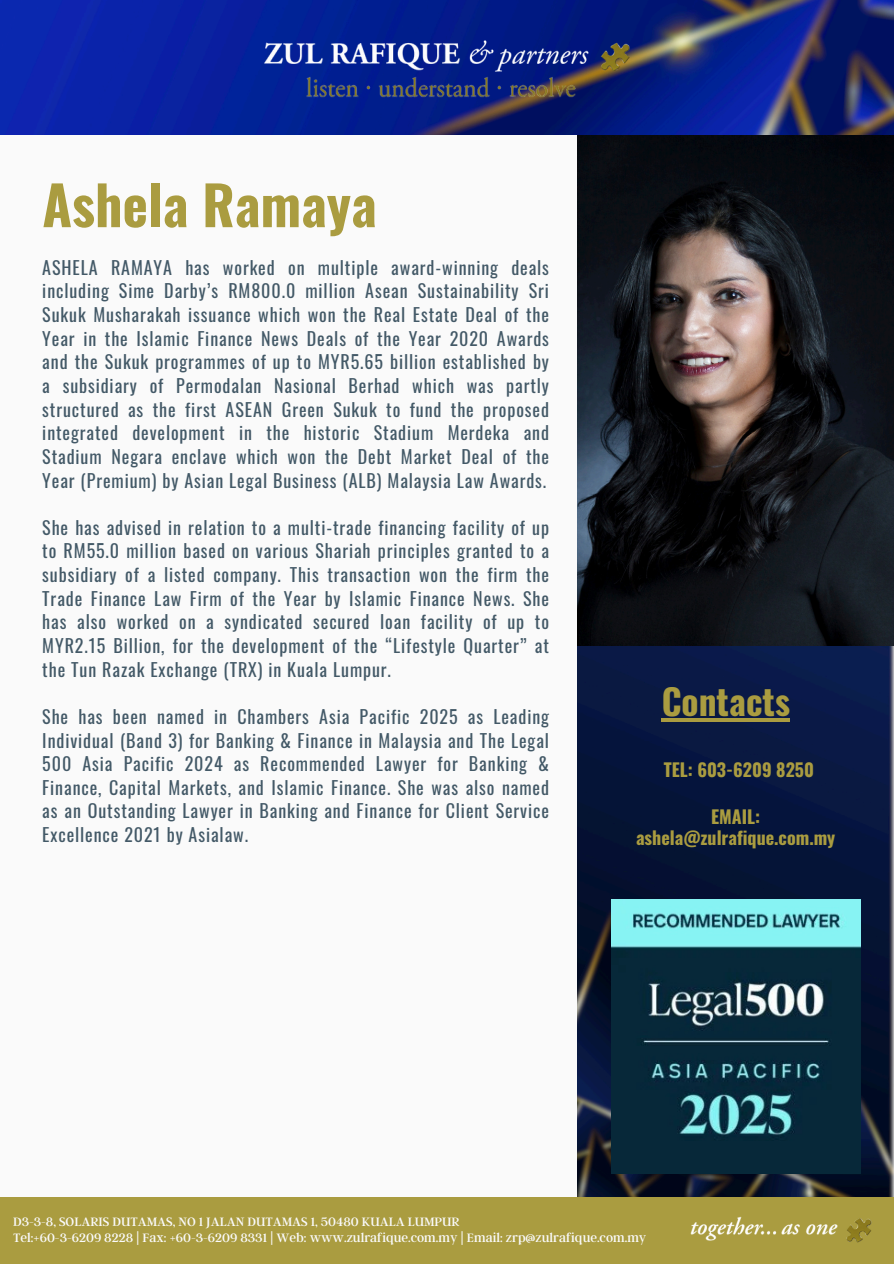
<style>
.page{position:relative;width:894px;height:1264px;background:#fff}
.page>*{position:absolute;margin:0;border:0;box-sizing:border-box;transform-origin:0 0}
.t1{font:700 54px "Oswald";color:#aa9c40}
.t2{font:700 35.4px "Oswald";color:#aa9c40}
.t3{font:18px/23.7px "Oswald";letter-spacing:.05em;color:#435967;text-align:justify}
.t4{font:700 18px/21.3px "Oswald";color:#aa9c40;text-align:center}
.t5{font:13.5px "Argent CF";color:#fafafa}
</style>
<div class="page">
<div style="left:0;top:0;width:893px;height:1263px;background:#fafafa"></div>
<img style="left:577px;top:134px;width:316px;height:512px">
<img style="left:0;top:0;width:893px;height:134px">
<img style="left:257px;top:24px;width:379px;height:58px">
<img style="left:577px;top:646px;width:316px;height:551px">
<img style="left:304px;top:70px;width:273px;height:39px">
<div style="left:0;top:1197px;width:893px;height:66px;background:#aa9c40"></div>
<img style="left:690px;top:1216px;width:182px;height:27px">
<img style="left:610px;top:899px;width:250px;height:274px">
<hr style="left:661px;top:718px;width:128px;height:3px;background:#aa9c40">
<p class="t1" style="left:42px;top:163px;width:336px">Ashela Ramaya</p>
<p class="t3" style="left:42px;top:255px;width:508px">ASHELA RAMAYA has worked on multiple award-winning deals including Sime Darby’s RM800.0 million Asean Sustainability Sri Sukuk Musharakah issuance which won the Real Estate Deal of the Year in the Islamic Finance News Deals of the Year 2020 Awards and the Sukuk programmes of up to MYR5.65 billion established by a subsidiary of Permodalan Nasional Berhad which was partly structured as the first ASEAN Green Sukuk to fund the proposed integrated development in the historic Stadium Merdeka and Stadium Negara enclave which won the Debt Market Deal of the Year (Premium) by Asian Legal Business (ALB) Malaysia Law Awards.</p>
<p class="t3" style="left:42px;top:515px;width:508px">She has advised in relation to a multi-trade financing facility of up to RM55.0 million based on various Shariah principles granted to a subsidiary of a listed company. This transaction won the firm the Trade Finance Law Firm of the Year by Islamic Finance News. She has also worked on a syndicated secured loan facility of up to MYR2.15 Billion, for the development of the “Lifestyle Quarter” at the Tun Razak Exchange (TRX) in Kuala Lumpur.</p>
<p class="t3" style="left:42px;top:704px;width:508px">She has been named in Chambers Asia Pacific 2025 as Leading Individual (Band 3) for Banking &amp; Finance in Malaysia and The Legal 500 Asia Pacific 2024 as Recommended Lawyer for Banking &amp; Finance, Capital Markets, and Islamic Finance. She was also named as an Outstanding Lawyer in Banking and Finance for Client Service Excellence 2021 by Asialaw.</p>
<h5 class="t2" style="left:661px;top:673px;width:130px">Contacts</h5>
<h1 class="t4" style="left:663px;top:758px;width:152px">TEL: 603-6209 8250</h1>
<h5 class="t4" style="left:636px;top:805px;width:201px">EMAIL: ashela@zulrafique.com.my</h5>
<h5 class="t5" style="left:13px;top:1212px;width:448px">D3-3-8, SOLARIS DUTAMAS, NO 1 JALAN DUTAMAS 1, 50480 KUALA LUMPUR</h5>
<p class="t5" style="left:13px;top:1228px;width:634px">Tel:+60-3-6209 8228 | Fax: +60-3-6209 8331 | Web: www.zulrafique.com.my | Email: zrp@zulrafique.com.my</p>
</div>
